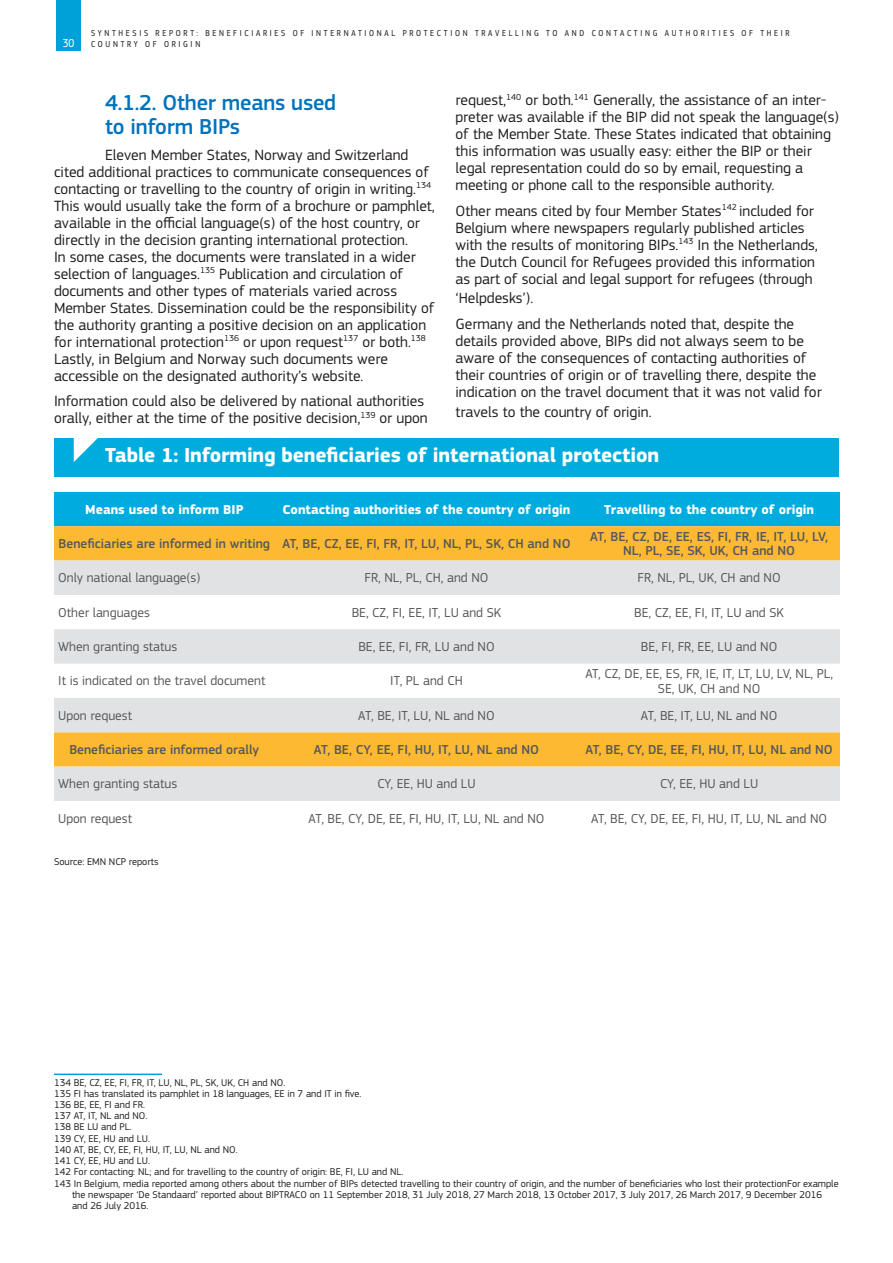
<style>
.page{position:relative;width:893px;height:1263px;background:#fff}
.page>*{position:absolute;margin:0;border:0;box-sizing:border-box;transform-origin:0 0}
.t1{font:500 22.5px/23.7px "EC Square Sans Pro";letter-spacing:-.01em;color:#0073bc}
.Paragraph_Style_1{font:700 21px "EC Square Sans Pro";letter-spacing:-.01em;color:#fff}
.text_main{font:15.45px/17px "EC Square Sans Pro";color:#231f20}
.text_main-first{font:15.45px/17px "EC Square Sans Pro";color:#231f20}
.table{font:13.5px/14.9px "EC Square Sans Pro";color:#57585a;text-align:center}
.table-2{font:500 13.5px/14.9px "EC Square Sans Pro";color:#57585a;text-align:center}
.table_header{font:700 13.5px "EC Square Sans Pro";color:#fff}
.t2{font:12px "EC Square Sans Cond Pro";color:#fff}
.footnote___source{font:10.2px/11.2px "EC Square Sans Pro";color:#231f20}
.source{font:10.2px "EC Square Sans Pro";color:#231f20}
.t3{font:9px/10.8px "EC Square Sans Cond Pro";letter-spacing:.3em;color:#231f20}
</style>
<div class="page">
<div style="left:57px;top:0;width:24px;height:51px;background:#00a1d9"></div>
<hr style="left:54px;top:1073px;width:108px;height:2px;background:#00a1d9">
<div style="left:54px;top:438px;width:785px;height:38px;background:#00acde"></div>
<div style="left:54px;top:492px;width:786px;height:34px;background:#00acdf"></div>
<div style="left:54px;top:526px;width:786px;height:35px;background:#fdb932"></div>
<svg style="left:54px;top:561px;width:786px;height:240px;fill:#e1e2e4"></svg>
<svg style="left:74px;top:438px;width:24px;height:24px"></svg>
<p class="t2" style="left:63px;top:36px;width:13px">30</p>
<p class="t3" style="left:91px;top:28px;width:700px">SYNTHESIS REPORT: BENEFICIARIES OF INTERNATIONAL PROTECTION TRAVELLING TO AND CONTACTING AUTHORITIES OF THEIR<br>COUNTRY OF ORIGIN</p>
<p class="text_main" style="left:455px;top:92px;width:385px">request,<sup>140</sup> or both.<sup>141</sup> Generally, the assistance of an inter&shy;preter was available if the BIP did not speak the language(s) of the Member State. These States indicated that obtaining this information was usually easy: either the BIP or their legal representation could do so by email, requesting a meeting or phone call to the responsible authority.</p>
<p class="text_main" style="left:455px;top:202px;width:364px">Other means cited by four Member States<sup>142</sup> included for Belgium where newspapers regularly published articles with the results of monitoring BIPs.<sup>143</sup> In the Netherlands, the Dutch Council for Refugees provided this information as part of social and legal support for refugees (through</p>
<p class="text_main" style="left:455px;top:290px;width:79px">‘Helpdesks’).</p>
<p class="text_main" style="left:455px;top:315px;width:368px">Germany and the Netherlands noted that, despite the details provided above, BIPs did not always seem to be aware of the consequences of contacting authorities of their countries of origin or of travelling there, despite the indication on the travel document that it was not valid for</p>
<p class="text_main" style="left:455px;top:403px;width:198px">travels to the country of origin.</p>
<p class="Paragraph_Style_1" style="left:105px;top:443px;width:556px">Table 1: Informing beneficiaries of international protection</p>
<p class="t1" style="left:105px;top:92px;width:233px">4.1.2. Other means used to inform BIPs</p>
<p class="text_main-first" style="left:54px;top:146px;width:382px;text-indent:51px">Eleven Member States, Norway and Switzerland cited additional practices to communicate consequences of contacting or travelling to the country of origin in writing.<sup>134<br></sup>This would usually take the form of a brochure or pamphlet, available in the official language(s) of the host country, or directly in the decision granting international protection.<br>In some cases, the documents were translated in a wider selection of languages.<sup>135</sup> Publication and circulation of documents and other types of materials varied across Member States. Dissemination could be the responsibility of the authority granting a positive decision on an application for international protection<sup>136</sup> or upon request<sup>137</sup> or both.<sup>138<br></sup>Lastly, in Belgium and Norway such documents were accessible on the designated authority’s website.</p>
<p class="text_main" style="left:54px;top:393px;width:375px">Information could also be delivered by national authorities orally, either at the time of the positive decision,<sup>139</sup> or upon</p>
<p class="table_header" style="left:85px;top:501px;width:160px">Means used to inform BIP</p>
<p class="table_header" style="left:283px;top:501px;width:289px">Contacting authorities of the country of origin</p>
<p class="table_header" style="left:604px;top:501px;width:211px">Travelling to the country of origin</p>
<p class="table-2" style="left:59px;top:536px;width:213px">Beneficiaries are informed in writing</p>
<p class="table-2" style="left:282px;top:536px;width:290px">AT, BE, CZ, EE, FI, FR, IT, LU, NL, PL, SK, CH and NO</p>
<p class="table-2" style="left:590px;top:529px;width:239px">AT, BE, CZ, DE, EE, ES, FI, FR, IE, IT, LU, LV,<br>NL, PL, SE, SK, UK, CH and NO</p>
<p class="table" style="left:58px;top:571px;width:144px">Only national language(s)</p>
<p class="table" style="left:365px;top:571px;width:125px">FR, NL, PL, CH, and NO</p>
<p class="table" style="left:638px;top:571px;width:145px">FR, NL, PL, UK, CH and NO</p>
<p class="table" style="left:58px;top:605px;width:93px">Other languages</p>
<p class="table" style="left:352px;top:605px;width:151px">BE, CZ, FI, EE, IT, LU and SK</p>
<p class="table" style="left:634px;top:605px;width:151px">BE, CZ, EE, FI, IT, LU and SK</p>
<p class="table" style="left:58px;top:639px;width:121px">When granting status</p>
<p class="table" style="left:358px;top:639px;width:138px">BE, EE, FI, FR, LU and NO</p>
<p class="table" style="left:641px;top:639px;width:138px">BE, FI, FR, EE, LU and NO</p>
<p class="table" style="left:58px;top:674px;width:209px">It is indicated on the travel document</p>
<p class="table" style="left:390px;top:674px;width:74px">IT, PL and CH</p>
<p class="table" style="left:585px;top:666px;width:249px">AT, CZ, DE, EE, ES, FR, IE, IT, LT, LU, LV, NL, PL,<br>SE, UK, CH and NO</p>
<p class="table" style="left:58px;top:708px;width:75px">Upon request</p>
<p class="table" style="left:358px;top:708px;width:138px">AT, BE, IT, LU, NL and NO</p>
<p class="table" style="left:641px;top:708px;width:138px">AT, BE, IT, LU, NL and NO</p>
<p class="table-2" style="left:69px;top:742px;width:191px">Beneficiaries are informed orally</p>
<p class="table-2" style="left:314px;top:742px;width:227px">AT, BE, CY, EE, FI, HU, IT, LU, NL and NO</p>
<p class="table-2" style="left:585px;top:742px;width:249px">AT, BE, CY, DE, EE, FI, HU, IT, LU, NL and NO</p>
<p class="table" style="left:58px;top:777px;width:121px">When granting status</p>
<p class="table" style="left:377px;top:777px;width:100px">CY, EE, HU and LU</p>
<p class="table" style="left:660px;top:777px;width:100px">CY, EE, HU and LU</p>
<p class="table" style="left:58px;top:811px;width:75px">Upon request</p>
<p class="table" style="left:309px;top:811px;width:237px">AT, BE, CY, DE, EE, FI, HU, IT, LU, NL and NO</p>
<p class="table" style="left:591px;top:811px;width:237px">AT, BE, CY, DE, EE, FI, HU, IT, LU, NL and NO</p>
<p class="source" style="left:54px;top:856px;width:106px">Source: EMN NCP reports</p>
<p class="footnote___source" style="left:54px;top:1076px;width:233px">134 BE, CZ, EE, FI, FR, IT, LU, NL, PL, SK, UK, CH and NO.</p>
<p class="footnote___source" style="left:54px;top:1088px;width:309px">135 FI has translated its pamphlet in 18 languages, EE in 7 and IT in five.</p>
<p class="footnote___source" style="left:54px;top:1099px;width:93px">136 BE, EE, FI and FR.</p>
<p class="footnote___source" style="left:54px;top:1110px;width:95px">137 AT, IT, NL and NO.</p>
<p class="footnote___source" style="left:54px;top:1121px;width:79px">138 BE LU and PL.</p>
<p class="footnote___source" style="left:54px;top:1133px;width:97px">139 CY, EE, HU and LU.</p>
<p class="footnote___source" style="left:54px;top:1144px;width:185px">140 AT, BE, CY, EE, FI, HU, IT, LU, NL and NO.</p>
<p class="footnote___source" style="left:54px;top:1155px;width:97px">141 CY, EE, HU and LU.</p>
<p class="footnote___source" style="left:54px;top:1166px;width:351px">142 For contacting: NL; and for travelling to the country of origin: BE, FI, LU and NL.</p>
<p class="footnote___source" style="left:72px;top:1177px;width:768px;text-indent:-18px">143 In Belgium, media reported among others about the number of BIPs detected travelling to their country of origin, and the number of beneficiaries who lost their protectionFor example the newspaper ‘De Standaard’ reported about BIPTRACO on 11 September 2018, 31 July 2018, 27 March 2018, 13 October 2017, 3 July 2017, 26 March 2017, 9 December 2016 and 26 July 2016.</p>
</div>
